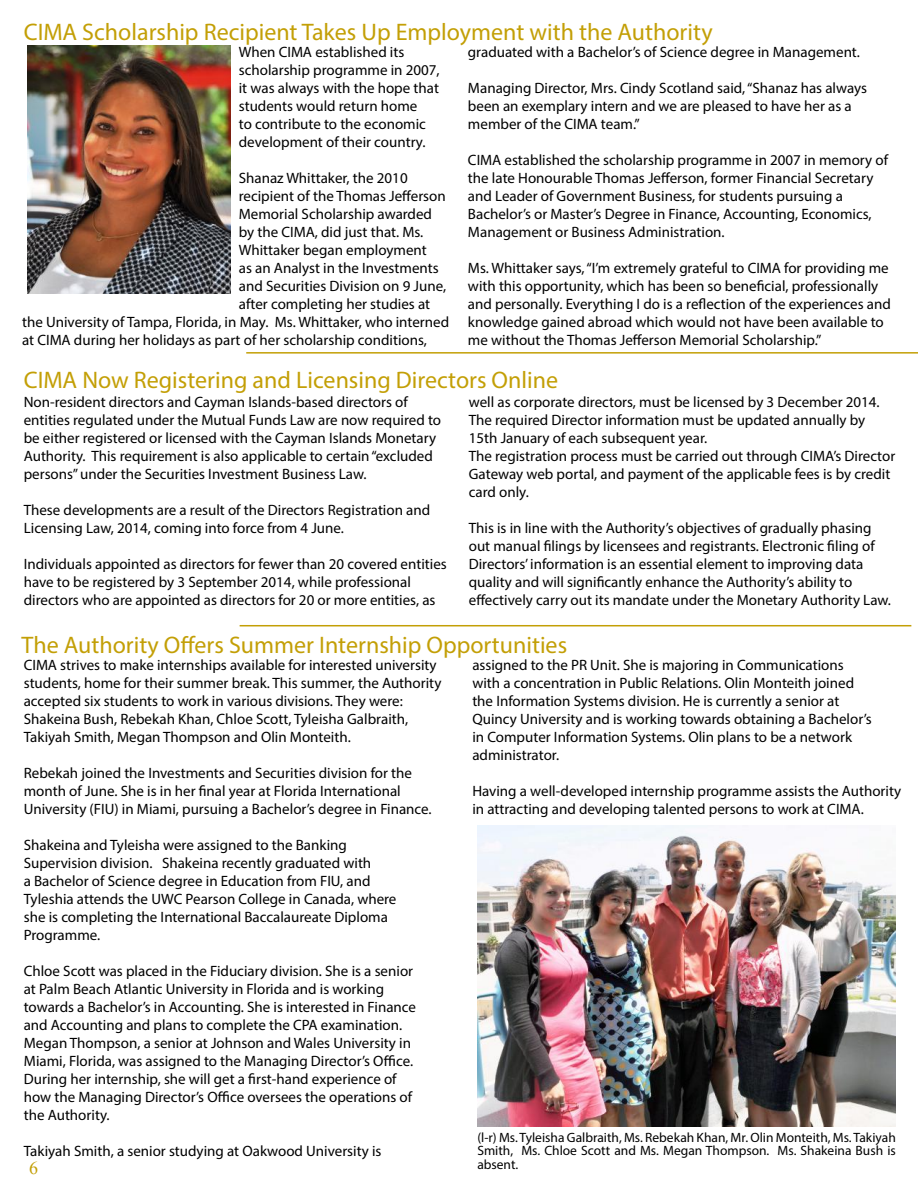
<style>
.page{position:relative;width:918px;height:1188px;background:#fff}
.page>*{position:absolute;margin:0;border:0;box-sizing:border-box;transform-origin:0 0}
.t1{font:24px "Myriad Pro";color:#c39f06}
.t2{font:18px "Times New Roman";color:#c39f06}
.t3{font:15px/18px "Myriad Pro";color:#000}
.t4{font:13.5px/13.5px "Myriad Pro";color:#000;text-align:justify}
</style>
<div class="page">
<hr style="left:246px;top:352px;width:672px;height:2px;background:#c39f06">
<img style="left:478px;top:825px;width:418px;height:301px">
<img style="left:27px;top:45px;width:203px;height:249px">
<hr style="left:240px;top:625px;width:671px;height:1px;background:#c39f06">
<h1 class="t1" style="left:24px;top:17px;width:690px">CIMA Scholarship Recipient Takes Up Employment with the Authority</h1>
<p class="t3" style="left:468px;top:42px;width:393px">graduated with a Bachelor’s of Science degree in Management.</p>
<p class="t3" style="left:468px;top:78px;width:401px">Managing Director, Mrs. Cindy Scotland said, “Shanaz has always been an exemplary intern and we are pleased to have her as a member of the CIMA team.”</p>
<p class="t3" style="left:468px;top:150px;width:422px">CIMA established the scholarship programme in 2007 in memory of the late Honourable Thomas Jefferson, former Financial Secretary and Leader of Government Business, for students pursuing a Bachelor’s or Master’s Degree in Finance, Accounting, Economics, Management or Business Administration.</p>
<p class="t3" style="left:468px;top:258px;width:424px">Ms. Whittaker says, “I’m extremely grateful to CIMA for providing me with this opportunity, which has been so beneficial, professionally and personally. Everything I do is a reflection of the experiences and knowledge gained abroad which would not have been available to me without the Thomas Jefferson Memorial Scholarship.”</p>
<p class="t3" style="left:239px;top:42px;width:202px">When CIMA established its scholarship programme in 2007, it was always with the hope that students would return home<br>to contribute to the economic development of their country.</p>
<p class="t3" style="left:239px;top:168px;width:170px">Shanaz Whittaker, the 2010</p>
<p class="t3" style="left:239px;top:186px;width:208px">recipient of the Thomas Jefferson</p>
<p class="t3" style="left:239px;top:204px;width:195px">Memorial Scholarship awarded</p>
<p class="t3" style="left:239px;top:222px;width:186px">by the CIMA, did just that. Ms.</p>
<p class="t3" style="left:239px;top:240px;width:189px">Whittaker began employment</p>
<p class="t3" style="left:239px;top:258px;width:201px">as an Analyst in the Investments</p>
<p class="t3" style="left:239px;top:276px;width:209px">and Securities Division on 9 June,</p>
<p class="t3" style="left:239px;top:294px;width:193px">after completing her studies at</p>
<p class="t3" style="left:22px;top:312px;width:429px">the University of Tampa, Florida, in May. Ms. Whittaker, who interned</p>
<p class="t3" style="left:22px;top:330px;width:406px">at CIMA during her holidays as part of her scholarship conditions,</p>
<h1 class="t1" style="left:24px;top:365px;width:536px">CIMA Now Registering and Licensing Directors Online</h1>
<p class="t3" style="left:24px;top:392px;width:419px">Non-resident directors and Cayman Islands-based directors of entities regulated under the Mutual Funds Law are now required to be either registered or licensed with the Cayman Islands Monetary Authority. This requirement is also applicable to certain “excluded persons” under the Securities Investment Business Law.</p>
<p class="t3" style="left:24px;top:500px;width:408px">These developments are a result of the Directors Registration and<br>Licensing Law, 2014, coming into force from 4 June.</p>
<p class="t3" style="left:24px;top:554px;width:425px">Individuals appointed as directors for fewer than 20 covered entities have to be registered by 3 September 2014, while professional directors who are appointed as directors for 20 or more entities, as</p>
<p class="t3" style="left:469px;top:392px;width:428px">well as corporate directors, must be licensed by 3 December 2014.<br>The required Director information must be updated annually by 15th January of each subsequent year.<br>The registration process must be carried out through CIMA’s Director Gateway web portal, and payment of the applicable fees is by credit card only.</p>
<p class="t3" style="left:469px;top:518px;width:424px">This is in line with the Authority’s objectives of gradually phasing out manual filings by licensees and registrants. Electronic filing of Directors’ information is an essential element to improving data quality and will significantly enhance the Authority’s ability to effectively carry out its mandate under the Monetary Authority Law.</p>
<h1 class="t1" style="left:22px;top:630px;width:547px">The Authority Offers Summer Internship Opportunities</h1>
<p class="t3" style="left:24px;top:656px;width:419px">CIMA strives to make internships available for interested university students, home for their summer break. This summer, the Authority accepted six students to work in various divisions. They were:<br>Shakeina Bush, Rebekah Khan, Chloe Scott, Tyleisha Galbraith, Takiyah Smith, Megan Thompson and Olin Monteith.</p>
<p class="t3" style="left:24px;top:764px;width:409px">Rebekah joined the Investments and Securities division for the month of June. She is in her final year at Florida International<br>University (FIU) in Miami, pursuing a Bachelor’s degree in Finance.</p>
<p class="t3" style="left:24px;top:836px;width:374px">Shakeina and Tyleisha were assigned to the Banking Supervision division. Shakeina recently graduated with<br>a Bachelor of Science degree in Education from FIU, and Tyleshia attends the UWC Pearson College in Canada, where she is completing the International Baccalaureate Diploma Programme.</p>
<p class="t3" style="left:24px;top:962px;width:394px">Chloe Scott was placed in the Fiduciary division. She is a senior at Palm Beach Atlantic University in Florida and is working towards a Bachelor’s in Accounting. She is interested in Finance and Accounting and plans to complete the CPA examination.<br>Megan Thompson, a senior at Johnson and Wales University in Miami, Florida, was assigned to the Managing Director’s Office.<br>During her internship, she will get a first-hand experience of how the Managing Director’s Office oversees the operations of the Authority.</p>
<p class="t3" style="left:24px;top:1142px;width:359px">Takiyah Smith, a senior studying at Oakwood University is</p>
<p class="t3" style="left:472px;top:656px;width:401px">assigned to the PR Unit. She is majoring in Communications with a concentration in Public Relations. Olin Monteith joined the Information Systems division. He is currently a senior at Quincy University and is working towards obtaining a Bachelor’s in Computer Information Systems. Olin plans to be a network administrator.</p>
<p class="t3" style="left:472px;top:782px;width:430px">Having a well-developed internship programme assists the Authority in attracting and developing talented persons to work at CIMA.</p>
<p class="t4" style="left:477px;top:1130px;width:420px">(l-r) Ms. Tyleisha Galbraith, Ms. Rebekah Khan, Mr. Olin Monteith, Ms. Takiyah Smith, Ms. Chloe Scott and Ms. Megan Thompson. Ms. Shakeina Bush is absent.</p>
<p class="t2" style="left:29px;top:1156px;width:10px">6</p>
</div>
